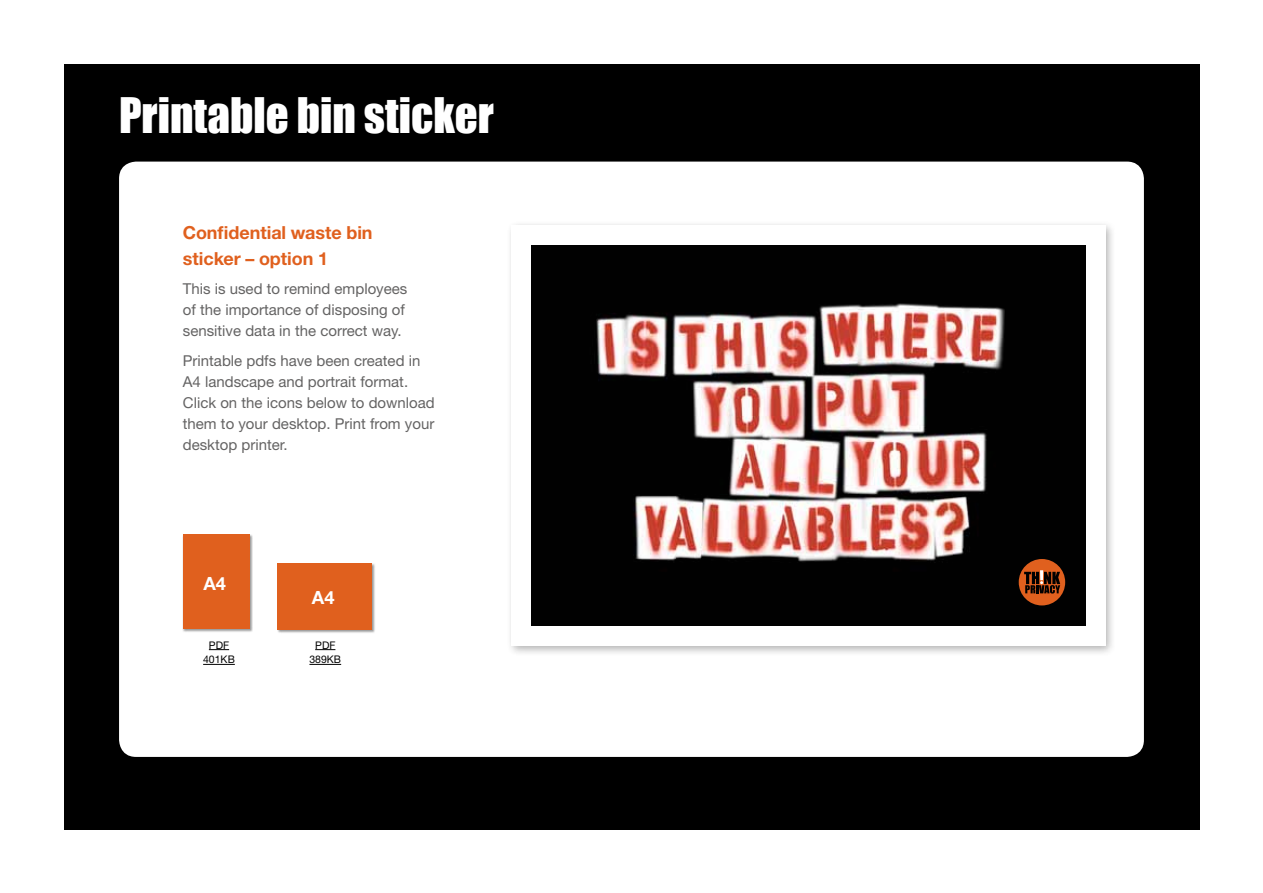
<style>
.page{position:relative;width:1263px;height:893px;background:#fff}
.page>*{position:absolute;margin:0;border:0;box-sizing:border-box;transform-origin:0 0}
.t1{font:45px "Impact";color:#fff}
.t2{font:700 18.3px "Helvetica Neue";color:#fff}
.t3{font:700 18px/25.5px "Helvetica Neue";letter-spacing:-.005em;color:#e0601e}
.t4{font:15px/21px "Helvetica Neue";color:#646363}
.t5{font:10.5px/14.7px "Helvetica Neue";color:#000;text-align:center}
</style>
<div class="page">
<div style="left:64px;top:64px;width:1135px;height:765px;background:#000"></div>
<div style="left:119px;top:162px;width:1025px;height:595px;background:#fff;border-radius:17px"></div>
<div style="left:506px;top:220px;width:610px;height:436px;background:#000;opacity:.3"></div>
<div style="left:511px;top:225px;width:594px;height:420px;background:#fff"></div>
<img style="left:531px;top:245px;width:554px;height:380px">
<div style="left:1019px;top:559px;width:46px;height:46px;background:#e0601e;border-radius:50%"></div>
<svg style="left:1024px;top:570px;width:36px;height:24px"></svg>
<div style="left:182px;top:534px;width:71px;height:98px;background:#000;opacity:.4"></div>
<div style="left:183px;top:535px;width:67px;height:94px;background:#e0601e"></div>
<div style="left:277px;top:563px;width:98px;height:71px;background:#000;opacity:.4"></div>
<div style="left:277px;top:563px;width:95px;height:67px;background:#e0601e"></div>
<svg style="left:209px;top:649px;width:20px;height:1px"></svg>
<hr style="left:203px;top:664px;width:32px;height:1px;background:#000">
<svg style="left:315px;top:649px;width:20px;height:1px"></svg>
<hr style="left:309px;top:664px;width:32px;height:1px;background:#000">
<h1 class="t1" style="left:119px;top:81px;width:376px">Printable bin sticker</h1>
<p class="t3" style="left:183px;top:220px;width:191px">Confidential waste bin sticker – option 1</p>
<p class="t4" style="left:183px;top:278px;width:226px">This is used to remind employees of the importance of disposing of sensitive data in the correct way.</p>
<p class="t4" style="left:183px;top:350px;width:253px">Printable pdfs have been created in<br>A4 landscape and portrait format.<br>Click on the icons below to download them to your desktop. Print from your desktop printer.</p>
<p class="t2" style="left:203px;top:572px;width:24px">A4</p>
<p class="t2" style="left:312px;top:586px;width:24px">A4</p>
<p class="t5" style="left:203px;top:637px;width:33px">PDF<br>401KB</p>
<p class="t5" style="left:309px;top:637px;width:33px">PDF<br>389KB</p>
</div>
